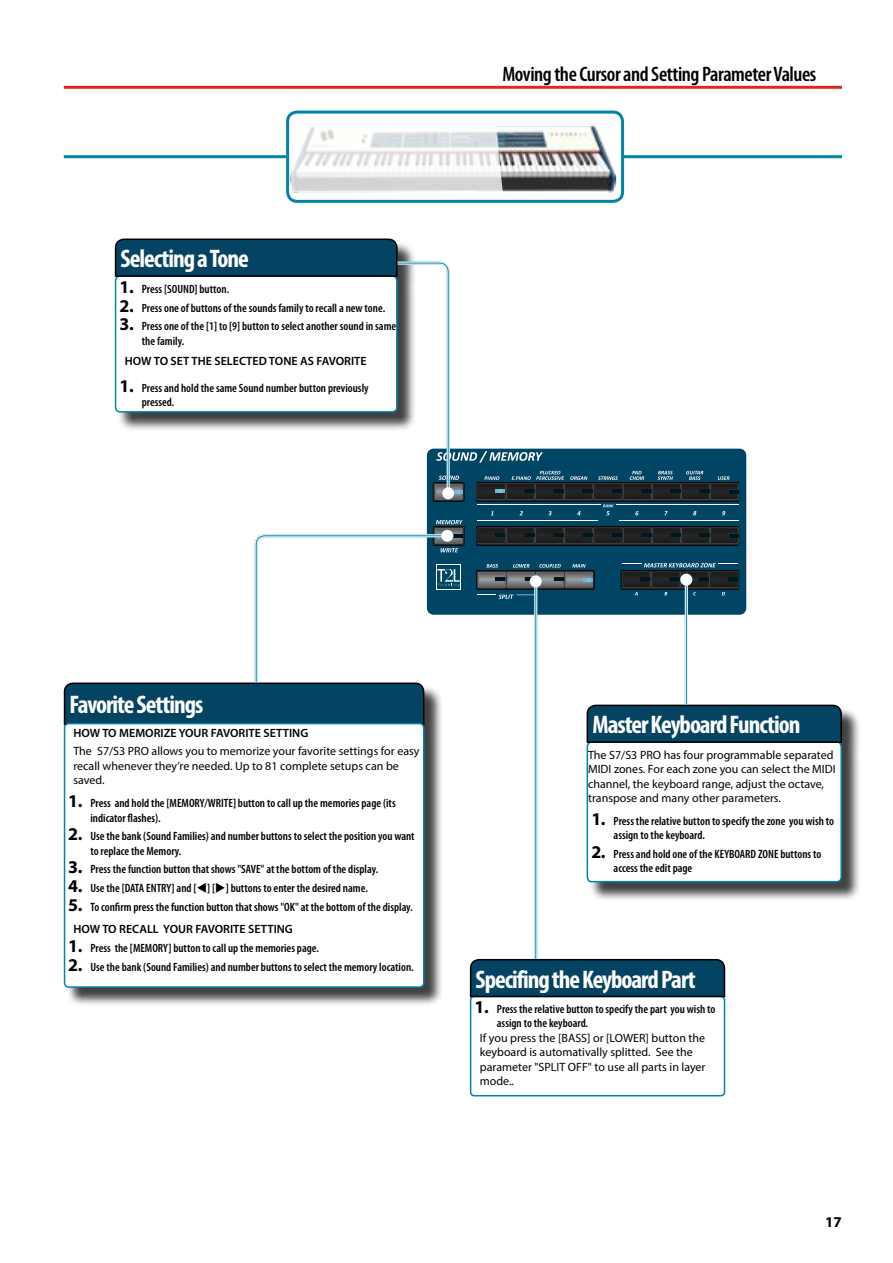
<style>
.page{position:relative;width:893px;height:1263px;background:#fff}
.page>*{position:absolute;margin:0;border:0;box-sizing:border-box;transform-origin:0 0}
.t1{font:700 condensed 25.5px "Myriad Pro";letter-spacing:-.04em;color:#fff}
.t2{font:600 condensed 21px "Myriad Pro";letter-spacing:-.02em;color:#000}
.t3{font:700 15px "Myriad Pro";color:#000}
.t4{font:600 condensed 12px/14.4px "Myriad Pro";color:#000}
.t5{font:12px/14.4px "Myriad Pro";color:#000}
.t6{font:600 12px "Myriad Pro";color:#000}
.s1{font-weight:700;font-stretch:normal;font-size:18px}
.s2{font-stretch:normal}
</style>
<div class="page">
<hr style="left:64px;top:86px;width:778px;height:3px;background:#df271c">
<div style="left:66px;top:685px;width:377px;height:321px;background:#000;opacity:.75"></div>
<div style="left:65px;top:724px;width:359px;height:263px;background:#fff;border-radius:4px"></div>
<div style="left:589px;top:707px;width:272px;height:194px;background:#000;opacity:.75"></div>
<div style="left:470px;top:996px;width:255px;height:100px;border:2px solid #0084a9;border-radius:4px"></div>
<svg style="left:469px;top:958px;width:257px;height:40px;background:#0f4660"></svg>
<hr style="left:64px;top:155px;width:223px;height:3px;background:#0084a9">
<hr style="left:623px;top:155px;width:219px;height:3px;background:#0084a9">
<img style="left:290px;top:115px;width:326px;height:84px">
<div style="left:286px;top:111px;width:338px;height:92px;border:3px solid #0084a9;border-radius:10px"></div>
<svg style="left:289px;top:124px;width:214px;height:68px"></svg>
<svg style="left:63px;top:238px;width:780px;height:645px"></svg>
<div style="left:441px;top:530px;width:12px;height:12px;background:#fff;border-radius:50%"></div>
<hr style="left:685px;top:580px;width:3px;height:125px;background:#0084a9">
<hr style="left:687px;top:580px;width:1px;height:125px;background:#fff">
<hr style="left:685px;top:580px;width:1px;height:125px;background:#fff">
<div style="left:680px;top:574px;width:12px;height:12px;background:#fff;border-radius:50%"></div>
<hr style="left:534px;top:581px;width:3px;height:378px;background:#0084a9">
<hr style="left:536px;top:581px;width:1px;height:378px;background:#fff">
<hr style="left:534px;top:581px;width:1px;height:378px;background:#fff">
<div style="left:530px;top:575px;width:12px;height:12px;background:#fff;border-radius:50%"></div>
<h1 class="t1" style="left:121px;top:243px;width:130px">Selecting a Tone</h1>
<p class="t4" style="left:120px;top:282px;width:111px"><span class="s1">1.</span> Press [SOUND] button.</p>
<p class="t4" style="left:120px;top:300px;width:267px"><span class="s1">2.</span> Press one of buttons of the sounds family to recall a new tone.</p>
<p class="t4" style="left:142px;top:319px;width:256px;text-indent:-22px"><span class="s1">3.</span> Press one of the [1] to [9] button to select another sound in same the family.</p>
<p class="t6" style="left:125px;top:353px;width:243px">HOW TO SET THE SELECTED TONE AS FAVORITE</p>
<p class="t4" style="left:142px;top:381px;width:228px;text-indent:-22px"><span class="s1">1.</span> Press and hold the same Sound number button previously pressed.</p>
<h2 class="t2" style="left:502px;top:61px;width:316px">Moving the Cursor and Setting Parameter Values</h2>
<h1 class="t1" style="left:70px;top:689px;width:135px">Favorite Settings</h1>
<p class="t6" style="left:73px;top:725px;width:236px">HOW TO MEMORIZE YOUR FAVORITE SETTING</p>
<p class="t5" style="left:73px;top:744px;width:348px">The S7/S3 PRO allows you to memorize your favorite settings for easy recall whenever they’re needed. Up to 81 complete setups can be saved.</p>
<p class="t4" style="left:90px;top:796px;width:307px;text-indent:-22px"><span class="s1">1.</span> Press and hold the [MEMORY/WRITE] button to call up the memories page (its indicator flashes).</p>
<p class="t4" style="left:90px;top:829px;width:326px;text-indent:-22px"><span class="s1">2.</span> Use the bank (Sound Families) and number buttons to select the position you want to replace the Memory.</p>
<p class="t4" style="left:68px;top:862px;width:312px"><span class="s1">3.</span> Press the function button that shows "SAVE" at the bottom of the display.</p>
<p class="t4" style="left:68px;top:880px;width:301px"><span class="s1">4.</span> Use the [DATA ENTRY] and [▼] [◆] buttons to enter the desired name.</p>
<p class="t4" style="left:73px;top:895px;width:341px;line-height:23px;text-indent:-5px"><span class="s1">5.</span> To confirm press the function button that shows "OK" at the bottom of the display.<br><span class="s2">HOW TO RECALL YOUR FAVORITE SETTING</span></p>
<p class="t4" style="left:68px;top:941px;width:252px"><span class="s1">1.</span> Press the [MEMORY] button to call up the memories page.</p>
<p class="t4" style="left:68px;top:959px;width:347px"><span class="s1">2.</span> Use the bank (Sound Families) and number buttons to select the memory location.</p>
<h1 class="t1" style="left:592px;top:709px;width:210px">Master Keyboard Function</h1>
<p class="t5" style="left:588px;top:747px;width:249px">The S7/S3 PRO has four programmable separated MIDI zones. For each zone you can select the MIDI channel, the keyboard range, adjust the octave, transpose and many other parameters.</p>
<p class="t4" style="left:614px;top:813px;width:222px;text-indent:-22px"><span class="s1">1.</span> Press the relative button to specify the zone you wish to assign to the keyboard.</p>
<p class="t4" style="left:614px;top:846px;width:209px;text-indent:-22px"><span class="s1">2.</span> Press and hold one of the KEYBOARD ZONE buttons to access the edit page</p>
<h1 class="t1" style="left:476px;top:963px;width:222px">Specifing the Keyboard Part</h1>
<p class="t4" style="left:497px;top:1002px;width:220px;text-indent:-22px"><span class="s1">1.</span> Press the relative button to specify the part you wish to assign to the keyboard.</p>
<p class="t5" style="left:480px;top:1030px;width:227px">If you press the [BASS] or [LOWER] button the keyboard is automativally splitted. See the parameter "SPLIT OFF" to use all parts in layer mode..</p>
<p class="t3" style="left:825px;top:1212px;width:18px">17</p>
</div>
